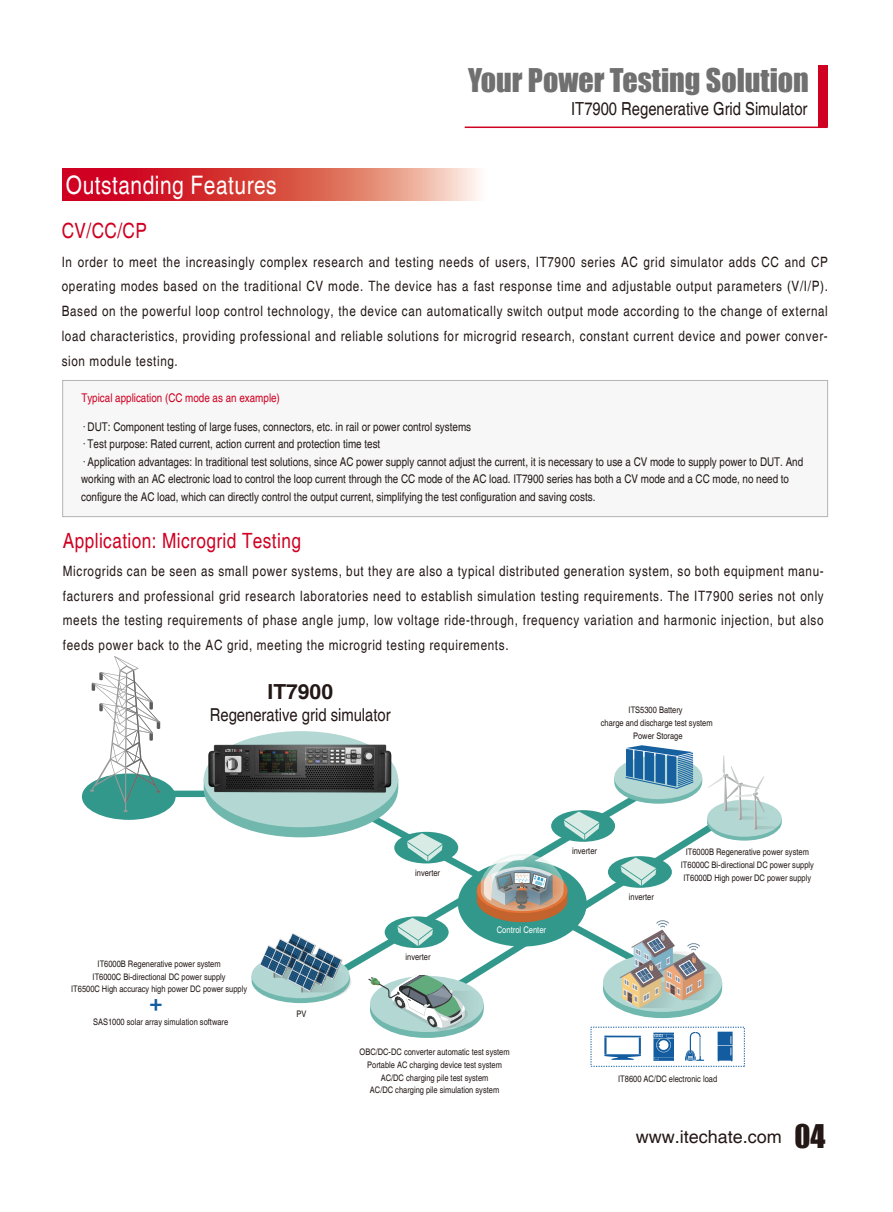
<style>
.page{position:relative;width:893px;height:1212px;background:#fff}
.page>*{position:absolute;margin:0;border:0;box-sizing:border-box;transform-origin:0 0}
.t1{font:30px "Impact";color:#717071}
.t2{font:condensed 25.5px "Helvetica";letter-spacing:.02em;color:#fff}
.t3{font:700 21.75px "Source Han Sans CN";color:#125c9f}
.t4{font:condensed 21px "Helvetica";letter-spacing:.02em;color:#cf0022}
.t5{font:700 20.7px "Helvetica";color:#221815}
.t6{font:condensed 18px "Helvetica";color:#231815}
.t7{font:18px "Helvetica";color:#231815}
.t8{font:condensed 17.85px "Helvetica";color:#221815}
.t9{font:condensed 14.25px/24.8px "Helvetica";letter-spacing:.045em;color:#231815;text-align:justify}
.t10{font:condensed 12px/17.4px "Helvetica";color:#221815}
.t11{font:condensed 12px "Helvetica";color:#cf0022}
.t12{font:condensed 9.15px "Helvetica";color:#fff}
.t13{font:condensed 9px/12.6px "Helvetica";color:#221815;text-align:center}
.s1{font-family:"Source Han Sans CN";font-weight:300;font-stretch:normal}
.s2{font-family:"Impact";font-size:30px}
</style>
<div class="page">
<svg style="left:157px;top:126px;width:661px;height:75px"></svg>
<div style="left:818px;top:66px;width:10px;height:61px;background:#cf0022"></div>
<hr style="left:465px;top:127px;width:363px;height:1px;background:#cf0022">
<svg style="left:63px;top:169px;width:425px;height:31px;background:#dd5a58"></svg>
<div style="left:62px;top:380px;width:766px;height:137px;background:#f7f7f7;border:1px solid #b5b4b5"></div>
<div style="left:155px;top:790px;width:87px;height:7px;background:#32988b"></div>
<svg style="left:350px;top:806px;width:264px;height:180px"></svg>
<svg style="left:425px;top:813px;width:272px;height:173px"></svg>
<svg style="left:368px;top:975px;width:133px;height:63px"></svg>
<div style="left:458px;top:860px;width:129px;height:86px;background:#32988b;border-radius:50%"></div>
<svg style="left:477px;top:854px;width:90px;height:68px"></svg>
<div style="left:385px;top:916px;width:64px;height:32px;background:#32988b;border-radius:50%"></div>
<svg style="left:397px;top:918px;width:36px;height:28px"></svg>
<div style="left:551px;top:810px;width:64px;height:32px;background:#32988b;border-radius:50%"></div>
<svg style="left:564px;top:811px;width:35px;height:29px"></svg>
<div style="left:394px;top:832px;width:64px;height:31px;background:#32988b;border-radius:50%"></div>
<svg style="left:407px;top:833px;width:35px;height:28px"></svg>
<div style="left:608px;top:856px;width:64px;height:32px;background:#32988b;border-radius:50%"></div>
<svg style="left:620px;top:857px;width:36px;height:29px"></svg>
<svg style="left:603px;top:919px;width:120px;height:99px"></svg>
<svg style="left:614px;top:745px;width:168px;height:95px"></svg>
<svg style="left:653px;top:1032px;width:21px;height:29px"></svg>
<svg style="left:685px;top:1032px;width:19px;height:29px"></svg>
<svg style="left:604px;top:1035px;width:37px;height:25px"></svg>
<svg style="left:717px;top:1032px;width:15px;height:29px"></svg>
<svg style="left:252px;top:933px;width:98px;height:70px"></svg>
<svg style="left:226px;top:820px;width:172px;height:17px"></svg>
<div style="left:204px;top:731px;width:194px;height:96px;background:#b3d8d4;border-radius:50%"></div>
<img style="left:195px;top:731px;width:208px;height:89px">
<div style="left:82px;top:773px;width:94px;height:47px;background:#32988b;border-radius:50%"></div>
<svg style="left:90px;top:656px;width:71px;height:156px"></svg>
<p class="t2" style="left:66px;top:170px;width:212px">Outstanding Features</p>
<p class="t4" style="left:62px;top:219px;width:87px">CV/CC/CP</p>
<p class="t1" style="left:468px;top:57px;width:342px">Your Power Testing Solution</p>
<p class="t6" style="left:571px;top:98px;width:238px">IT7900 Regenerative Grid Simulator</p>
<p class="t9" style="left:62px;top:249px;width:768px">In order to meet the increasingly complex research and testing needs of users, IT7900 series AC grid simulator adds CC and CP operating modes based on the traditional CV mode. The device has a fast response time and adjustable output parameters (V/I/P).<br>Based on the powerful loop control technology, the device can automatically switch output mode according to the change of external load characteristics, providing professional and reliable solutions for microgrid research, constant current device and power conver&shy;sion module testing.</p>
<p class="t11" style="left:81px;top:391px;width:200px">Typical application (CC mode as an example)</p>
<p class="t10" style="left:81px;top:418px;width:723px"><span class="s1">·</span>DUT: Component testing of large fuses, connectors, etc. in rail or power control systems<br><span class="s1">·</span>Test purpose: Rated current, action current and protection time test<br><span class="s1">·</span>Application advantages: In traditional test solutions, since AC power supply cannot adjust the current, it is necessary to use a CV mode to supply power to DUT. And working with an AC electronic load to control the loop current through the CC mode of the AC load. IT7900 series has both a CV mode and a CC mode, no need to configure the AC load, which can directly control the output current, simplifying the test configuration and saving costs.</p>
<p class="t4" style="left:63px;top:528px;width:240px">Application: Microgrid Testing</p>
<p class="t9" style="left:63px;top:559px;width:762px">Microgrids can be seen as small power systems, but they are also a typical distributed generation system, so both equipment manu&shy;facturers and professional grid research laboratories need to establish simulation testing requirements. The IT7900 series not only meets the testing requirements of phase angle jump, low voltage ride-through, frequency variation and harmonic injection, but also feeds power back to the AC grid, meeting the microgrid testing requirements.</p>
<p class="t5" style="left:267px;top:679px;width:67px">IT7900</p>
<p class="t8" style="left:210px;top:704px;width:182px">Regenerative grid simulator</p>
<p class="t13" style="left:601px;top:704px;width:113px">ITS5300 Battery<br>charge and discharge test system<br>Power Storage</p>
<p class="t13" style="left:71px;top:958px;width:177px">IT6000B Regenerative power system<br>IT6000C Bi-directional DC power supply<br>IT6500C High accuracy high power DC power supply</p>
<p class="t13" style="left:93px;top:1015px;width:137px">SAS1000 solar array simulation software</p>
<p class="t3" style="left:149px;top:993px;width:15px">+</p>
<p class="t13" style="left:296px;top:1007px;width:11px">PV</p>
<p class="t13" style="left:415px;top:866px;width:26px">inverter</p>
<p class="t13" style="left:406px;top:951px;width:26px">inverter</p>
<p class="t13" style="left:572px;top:845px;width:26px">inverter</p>
<p class="t12" style="left:497px;top:925px;width:51px">Control Center</p>
<p class="t13" style="left:629px;top:891px;width:26px">inverter</p>
<p class="t13" style="left:681px;top:846px;width:135px">IT6000B Regenerative power system<br>IT6000C Bi-directional DC power supply<br>IT6000D High power DC power supply</p>
<p class="t13" style="left:359px;top:1046px;width:152px">OBC/DC-DC converter automatic test system Portable AC charging device test system AC/DC charging pile test system<br>AC/DC charging pile simulation system</p>
<p class="t13" style="left:618px;top:1072px;width:100px">IT8600 AC/DC electronic load</p>
<p class="t7" style="left:636px;top:1126px;width:191px">www.itechate.com <span class="s2">04</span></p>
</div>
